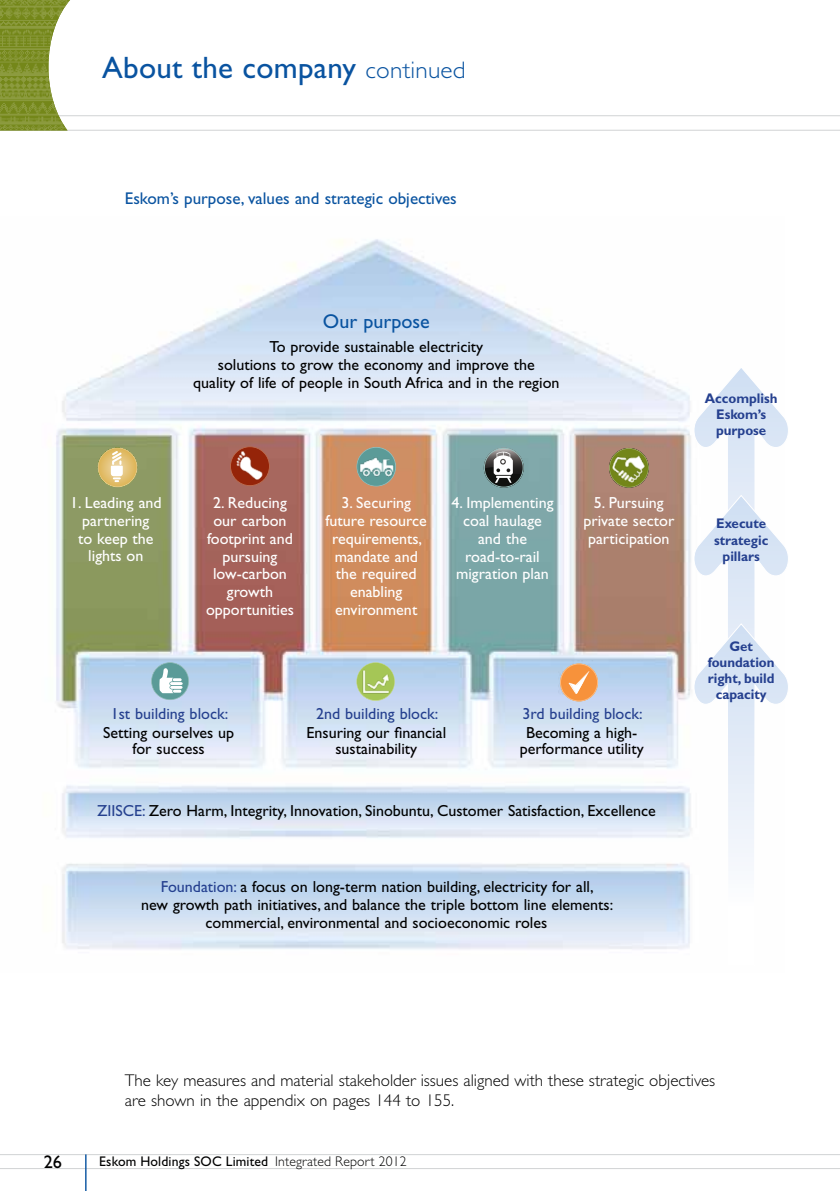
<style>
.page{position:relative;width:840px;height:1191px;background:#fff}
.page>*{position:absolute;margin:0;border:0;box-sizing:border-box;transform-origin:0 0}
.t1{font:31px "Gill Sans Std";letter-spacing:.01em;color:#0953a0}
.t2{font:20px "Gill Sans Std";color:#0953a0}
.t3{font:18.4px "Gill Sans Std";color:#000}
.t4{font:300 17px/20px "Gill Sans Std";color:#000}
.t5{font:17px "Gill Sans Std";color:#0953a0}
.t6{font:16px/18px "Gill Sans Std";color:#000;text-align:center}
.t7{font:16px/17.8px "Gill Sans Std";color:#fff;text-align:center}
.t8{font:16px/18.8px "Gill Sans Std";color:#25408f}
.t9{font:700 14px/16px "Gill Sans Std";color:#25408f;text-align:center;scale:.95 1}
.t10{font:14px "Gill Sans Std";letter-spacing:.01em;color:#000}
.s1{font-weight:300;font-size:24px}
.s2{color:#25408f}
.s3{color:#000}
.s4{font-weight:300}
</style>
<div class="page">
<hr style="left:0;top:130px;width:839px;height:1px;background:#d1d3d4">
<hr style="left:0;top:115px;width:839px;height:1px;background:#d1d3d4">
<svg style="left:70px;top:116px;width:26px;height:14px"></svg>
<img style="left:0;top:0;width:70px;height:130px">
<hr style="left:0;top:1168px;width:839px;height:1px;background:#d1d3d4">
<hr style="left:0;top:1154px;width:839px;height:1px;background:#d1d3d4">
<hr style="left:85px;top:1154px;width:1px;height:37px;background:#0953a0">
<img style="left:56px;top:239px;width:635px;height:711px">
<svg style="left:694px;top:368px;width:94px;height:494px"></svg>
<img style="left:608px;top:448px;width:40px;height:40px">
<img style="left:356px;top:447px;width:40px;height:39px;border-radius:20px">
<div style="left:230px;top:446px;width:39px;height:40px;background:#aa685c;border-radius:50%"></div>
<img style="left:230px;top:446px;width:40px;height:40px;border-radius:20px">
<div style="left:356px;top:662px;width:38px;height:39px;border:1px solid #c7d997;border-radius:50%"></div>
<img style="left:356px;top:663px;width:38px;height:38px">
<svg style="left:483px;top:448px;width:40px;height:39px"></svg>
<div style="left:483px;top:448px;width:40px;height:39px;border:2px solid #95bdbb;border-radius:50%"></div>
<svg style="left:98px;top:448px;width:39px;height:39px"></svg>
<div style="left:98px;top:447px;width:39px;height:40px;border:1px solid #e8cb8e;border-radius:50%"></div>
<svg style="left:151px;top:662px;width:38px;height:38px"></svg>
<div style="left:151px;top:662px;width:38px;height:38px;border:1px solid #95bdbb;border-radius:50%"></div>
<svg style="left:159px;top:668px;width:23px;height:25px"></svg>
<img style="left:558px;top:661px;width:37px;height:35px">
<div style="left:559px;top:663px;width:38px;height:38px;background:#f7923b;border-radius:50%"></div>
<div style="left:559px;top:663px;width:38px;height:38px;border:2px solid #fcbb83;border-radius:50%"></div>
<svg style="left:568px;top:671px;width:21px;height:23px"></svg>
<p class="t1" style="left:102px;top:50px;width:365px">About the company <span class="s1">continued</span></p>
<p class="t5" style="left:125px;top:189px;width:333px">Eskom’s purpose, values and strategic objectives</p>
<p class="t2" style="left:323px;top:310px;width:108px">Our purpose</p>
<p class="t6" style="left:193px;top:338px;width:367px">To provide sustainable electricity<br>solutions to grow the economy and improve the<br>quality of life of people in South Africa and in the region</p>
<p class="t7" style="left:70px;top:494px;width:93px">1. Leading and partnering<br>to keep the lights on</p>
<p class="t7" style="left:206px;top:494px;width:89px">2. Reducing our carbon footprint and pursuing low-carbon growth opportunities</p>
<p class="t7" style="left:325px;top:494px;width:103px">3. Securing future resource requirements, mandate and the required enabling environment</p>
<p class="t7" style="left:451px;top:494px;width:103px">4. Implementing coal haulage and the road-to-rail migration plan</p>
<p class="t7" style="left:583px;top:494px;width:92px">5. Pursuing private sector participation</p>
<p class="t6" style="left:103px;top:704px;width:132px;line-height:18.8px"><span class="s2">1st building block:<br></span>Setting ourselves up</p>
<p class="t6" style="left:132px;top:739px;width:74px">for success</p>
<p class="t6" style="left:306px;top:704px;width:141px;line-height:18.8px"><span class="s2">2nd building block:<br></span>Ensuring our financial</p>
<p class="t6" style="left:335px;top:739px;width:83px">sustainability</p>
<p class="t8" style="left:522px;top:704px;width:122px">3rd building block:<br><span class="s3">Becoming a high-</span></p>
<p class="t6" style="left:519px;top:739px;width:125px">performance utility</p>
<p class="t6" style="left:97px;top:801px;width:560px"><span class="s2">ZIISCE:</span> Zero Harm, Integrity, Innovation, Sinobuntu, Customer Satisfaction, Excellence</p>
<p class="t6" style="left:141px;top:877px;width:473px"><span class="s2">Foundation:</span> a focus on long-term nation building, electricity for all,<br>new growth path initiatives, and balance the triple bottom line elements: commercial, environmental and socioeconomic roles</p>
<p class="t9" style="left:704px;top:390px;width:78px">Accomplish<br>Eskom’s purpose</p>
<p class="t9" style="left:713px;top:516px;width:59px">Execute strategic pillars</p>
<p class="t9" style="left:707px;top:638px;width:72px">Get foundation right, build capacity</p>
<p class="t4" style="left:125px;top:1070px;width:591px">The key measures and material stakeholder issues aligned with these strategic objectives are shown in the appendix on pages 144 to 155.</p>
<p class="t3" style="left:44px;top:1151px;width:20px">26</p>
<p class="t10" style="left:99px;top:1153px;width:309px">Eskom Holdings SOC Limited <span class="s4">Integrated Report 2012</span></p>
</div>
